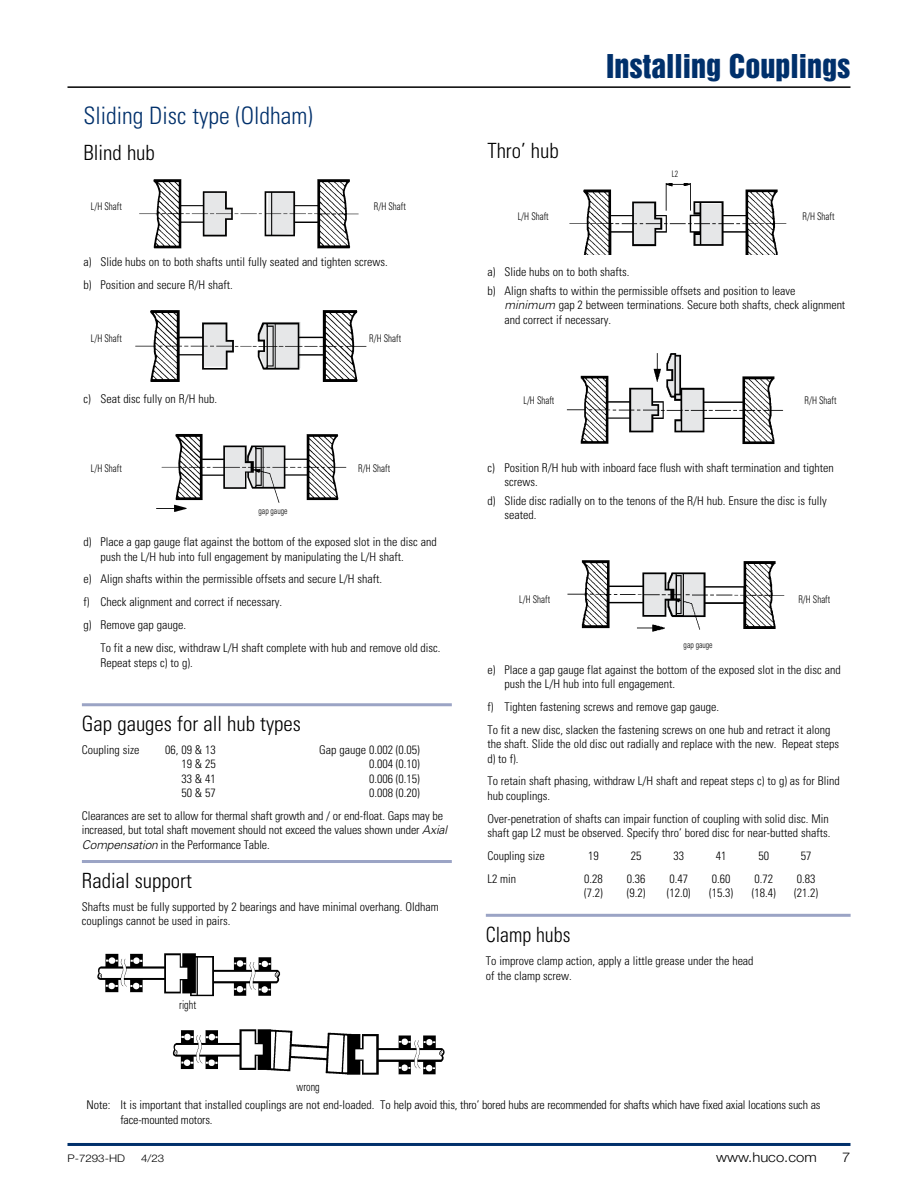
<style>
.page{position:relative;width:918px;height:1188px;background:#fff}
.page>*{position:absolute;margin:0;border:0;box-sizing:border-box;transform-origin:0 0}
.t1{font:30px "Helvetica Inserat LT Std";color:#00306b}
.Sub_Headers{font:300 condensed 24px "Univers LT Std";color:#00306b}
.Condensed_Numbers{font:300 condensed 21px "Univers LT Std";color:#000}
.Condensed_Numbers-2{font:300 condensed 21px "Univers LT Std";color:#000;scale:.95 1}
.t2{font:300 13.5px "Helvetica Neue LT Std";color:#000;scale:1.1 1}
.Condensed_Numbers-3{font:300 condensed 12px/14.4px "Univers LT Std";color:#000}
.Condensed_Numbers-4{font:300 condensed 12px "Univers LT Std";color:#000;scale:.85 1}
.Condensed_Numbers-5{font:300 condensed 10.5px "Univers LT Std";color:#000;scale:.85 1}
.t3{font:300 10.5px "Helvetica Neue LT Std";color:#000;scale:1.1 1}
.Condensed_Numbers-6{font:300 condensed 9px "Univers LT Std";color:#000;scale:.85 1}
.s1{font-style:italic;font-stretch:normal}
</style>
<div class="page">
<hr style="left:68px;top:1143px;width:782px;height:3px;background:#00306b">
<hr style="left:68px;top:86px;width:782px;height:2px;background:#000">
<hr style="left:82px;top:703px;width:370px;height:3px;background:#9ba4c5">
<hr style="left:486px;top:914px;width:365px;height:3px;background:#9ba4c5">
<hr style="left:82px;top:860px;width:370px;height:3px;background:#9ba4c5">
<img style="left:97px;top:953px;width:184px;height:44px">
<img style="left:172px;top:1029px;width:273px;height:46px">
<img style="left:139px;top:179px;width:220px;height:70px">
<img style="left:569px;top:184px;width:218px;height:71px">
<img style="left:135px;top:310px;width:232px;height:72px">
<img style="left:156px;top:434px;width:191px;height:78px">
<img style="left:566px;top:353px;width:218px;height:92px">
<img style="left:567px;top:560px;width:218px;height:72px">
<p class="Sub_Headers" style="left:83px;top:101px;width:231px">Sliding Disc type (Oldham)</p>
<p class="Condensed_Numbers" style="left:83px;top:140px;width:73px">Blind hub</p>
<p class="Condensed_Numbers-5" style="left:91px;top:200px;width:38px">L/H Shaft</p>
<p class="Condensed_Numbers-5" style="left:374px;top:200px;width:39px">R/H Shaft</p>
<p class="Condensed_Numbers-3" style="left:83px;top:254px;width:306px">a) Slide hubs on to both shafts until fully seated and tighten screws.</p>
<p class="Condensed_Numbers-3" style="left:83px;top:277px;width:151px">b) Position and secure R/H shaft.</p>
<p class="Condensed_Numbers-5" style="left:91px;top:332px;width:38px">L/H Shaft</p>
<p class="Condensed_Numbers-3" style="left:83px;top:392px;width:135px">c) Seat disc fully on R/H hub.</p>
<p class="Condensed_Numbers-5" style="left:91px;top:462px;width:38px">L/H Shaft</p>
<p class="Condensed_Numbers-5" style="left:369px;top:332px;width:39px">R/H Shaft</p>
<p class="Condensed_Numbers-5" style="left:358px;top:462px;width:39px">R/H Shaft</p>
<p class="Condensed_Numbers-6" style="left:259px;top:505px;width:36px">gap gauge</p>
<p class="Condensed_Numbers-3" style="left:100px;top:535px;width:338px;text-indent:-17px">d) Place a gap gauge flat against the bottom of the exposed slot in the disc and push the L/H hub into full engagement by manipulating the L/H shaft.</p>
<p class="Condensed_Numbers-3" style="left:83px;top:572px;width:300px">e) Align shafts within the permissible offsets and secure L/H shaft.</p>
<p class="Condensed_Numbers-3" style="left:83px;top:595px;width:200px">f) Check alignment and correct if necessary.</p>
<p class="Condensed_Numbers-3" style="left:83px;top:618px;width:104px">g) Remove gap gauge.</p>
<p class="Condensed_Numbers-3" style="left:100px;top:641px;width:342px">To fit a new disc, withdraw L/H shaft complete with hub and remove old disc.<br>Repeat steps c) to g).</p>
<p class="Condensed_Numbers" style="left:82px;top:711px;width:221px">Gap gauges for all hub types</p>
<p class="Condensed_Numbers-3" style="left:82px;top:742px;width:59px">Coupling size</p>
<p class="Condensed_Numbers-3" style="left:165px;top:742px;width:52px">06, 09 &amp; 13</p>
<p class="Condensed_Numbers-3" style="left:319px;top:742px;width:102px">Gap gauge 0.002 (0.05)</p>
<p class="Condensed_Numbers-3" style="left:181px;top:757px;width:36px">19 &amp; 25</p>
<p class="Condensed_Numbers-3" style="left:369px;top:757px;width:52px">0.004 (0.10)</p>
<p class="Condensed_Numbers-3" style="left:181px;top:771px;width:36px">33 &amp; 41</p>
<p class="Condensed_Numbers-3" style="left:369px;top:771px;width:52px">0.006 (0.15)</p>
<p class="Condensed_Numbers-3" style="left:181px;top:786px;width:36px">50 &amp; 57</p>
<p class="Condensed_Numbers-3" style="left:369px;top:786px;width:52px">0.008 (0.20)</p>
<p class="Condensed_Numbers-3" style="left:82px;top:808px;width:367px">Clearances are set to allow for thermal shaft growth and / or end-float. Gaps may be increased, but total shaft movement should not exceed the values shown under <span class="s1">Axial<br>Compensation</span> in the Performance Table.</p>
<p class="Condensed_Numbers" style="left:82px;top:868px;width:112px">Radial support</p>
<p class="Condensed_Numbers-3" style="left:82px;top:899px;width:358px">Shafts must be fully supported by 2 bearings and have minimal overhang. Oldham couplings cannot be used in pairs.</p>
<p class="Condensed_Numbers-4" style="left:179px;top:997px;width:21px">right</p>
<p class="Condensed_Numbers-4" style="left:297px;top:1080px;width:29px">wrong</p>
<p class="Condensed_Numbers" style="left:487px;top:138px;width:73px">Thro’ hub</p>
<p class="t1" style="left:606px;top:48px;width:246px">Installing Couplings</p>
<p class="Condensed_Numbers-6" style="left:672px;top:169px;width:9px">L2</p>
<p class="Condensed_Numbers-5" style="left:518px;top:210px;width:38px">L/H Shaft</p>
<p class="Condensed_Numbers-5" style="left:803px;top:210px;width:39px">R/H Shaft</p>
<p class="Condensed_Numbers-3" style="left:487px;top:265px;width:144px">a) Slide hubs on to both shafts.</p>
<p class="Condensed_Numbers-3" style="left:504px;top:284px;width:342px;text-indent:-17px">b) Align shafts to within the permissible offsets and position to leave <span class="s1">minimum</span> gap 2 between terminations. Secure both shafts, check alignment and correct if necessary.</p>
<p class="Condensed_Numbers-5" style="left:524px;top:394px;width:38px">L/H Shaft</p>
<p class="Condensed_Numbers-5" style="left:805px;top:394px;width:39px">R/H Shaft</p>
<p class="Condensed_Numbers-3" style="left:504px;top:461px;width:331px;text-indent:-17px">c) Position R/H hub with inboard face flush with shaft termination and tighten screws.</p>
<p class="Condensed_Numbers-3" style="left:504px;top:494px;width:324px;text-indent:-17px">d) Slide disc radially on to the tenons of the R/H hub. Ensure the disc is fully seated.</p>
<p class="Condensed_Numbers-5" style="left:519px;top:593px;width:38px">L/H Shaft</p>
<p class="Condensed_Numbers-5" style="left:798px;top:593px;width:39px">R/H Shaft</p>
<p class="Condensed_Numbers-6" style="left:684px;top:640px;width:36px">gap gauge</p>
<p class="Condensed_Numbers-3" style="left:504px;top:662px;width:338px;text-indent:-17px">e) Place a gap gauge flat against the bottom of the exposed slot in the disc and push the L/H hub into full engagement.</p>
<p class="Condensed_Numbers-3" style="left:487px;top:699px;width:233px">f) Tighten fastening screws and remove gap gauge.</p>
<p class="Condensed_Numbers-3" style="left:487px;top:722px;width:353px">To fit a new disc, slacken the fastening screws on one hub and retract it along the shaft. Slide the old disc out radially and replace with the new. Repeat steps d) to f).</p>
<p class="Condensed_Numbers-3" style="left:487px;top:774px;width:354px">To retain shaft phasing, withdraw L/H shaft and repeat steps c) to g) as for Blind hub couplings.</p>
<p class="Condensed_Numbers-3" style="left:487px;top:811px;width:345px">Over-penetration of shafts can impair function of coupling with solid disc. Min shaft gap L2 must be observed. Specify thro’ bored disc for near-butted shafts.</p>
<p class="Condensed_Numbers-3" style="left:487px;top:849px;width:59px">Coupling size</p>
<p class="Condensed_Numbers-3" style="left:588px;top:849px;width:12px">19</p>
<p class="Condensed_Numbers-3" style="left:631px;top:849px;width:12px">25</p>
<p class="Condensed_Numbers-3" style="left:673px;top:849px;width:12px">33</p>
<p class="Condensed_Numbers-3" style="left:716px;top:849px;width:12px">41</p>
<p class="Condensed_Numbers-3" style="left:758px;top:849px;width:12px">50</p>
<p class="Condensed_Numbers-3" style="left:801px;top:849px;width:12px">57</p>
<p class="Condensed_Numbers-3" style="left:487px;top:872px;width:30px">L2 min</p>
<p class="Condensed_Numbers-3" style="left:584px;top:872px;width:20px">0.28</p>
<p class="Condensed_Numbers-3" style="left:627px;top:872px;width:20px">0.36</p>
<p class="Condensed_Numbers-3" style="left:669px;top:872px;width:20px">0.47</p>
<p class="Condensed_Numbers-3" style="left:712px;top:872px;width:20px">0.60</p>
<p class="Condensed_Numbers-3" style="left:754px;top:872px;width:20px">0.72</p>
<p class="Condensed_Numbers-3" style="left:797px;top:872px;width:20px">0.83</p>
<p class="Condensed_Numbers-3" style="left:584px;top:886px;width:20px">(7.2)</p>
<p class="Condensed_Numbers-3" style="left:627px;top:886px;width:20px">(9.2)</p>
<p class="Condensed_Numbers-3" style="left:667px;top:886px;width:25px">(12.0)</p>
<p class="Condensed_Numbers-3" style="left:709px;top:886px;width:25px">(15.3)</p>
<p class="Condensed_Numbers-3" style="left:752px;top:886px;width:25px">(18.4)</p>
<p class="Condensed_Numbers-3" style="left:794px;top:886px;width:25px">(21.2)</p>
<p class="Condensed_Numbers-2" style="left:486px;top:922px;width:91px">Clamp hubs</p>
<p class="Condensed_Numbers-3" style="left:486px;top:954px;width:269px">To improve clamp action, apply a little grease under the head of the clamp screw.</p>
<p class="Condensed_Numbers-3" style="left:120px;top:1098px;width:702px;text-indent:-34px">Note: It is important that installed couplings are not end-loaded. To help avoid this, thro’ bored hubs are recommended for shafts which have fixed axial locations such as face-mounted motors.</p>
<p class="t3" style="left:68px;top:1152px;width:54px">P-7293-HD</p>
<p class="t3" style="left:141px;top:1152px;width:23px">4/23</p>
<p class="t2" style="left:716px;top:1149px;width:93px">www.huco.com</p>
<p class="t2" style="left:842px;top:1149px;width:9px">7</p>
</div>
